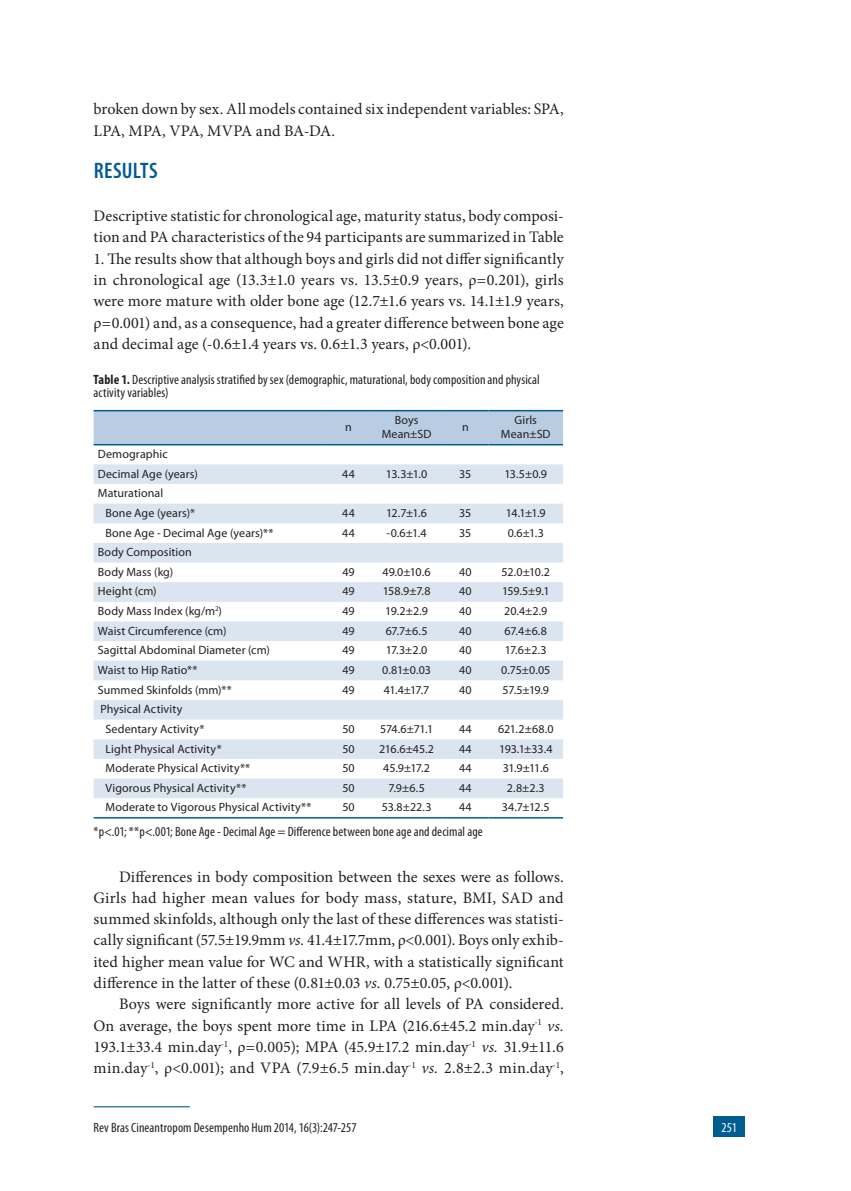
<style>
.page{position:relative;width:851px;height:1191px;background:#fff}
.page>*{position:absolute;margin:0;border:0;box-sizing:border-box;transform-origin:0 0}
.t1{font:600 condensed 22.5px "Myriad Pro";letter-spacing:.01em;color:#005d91}
.t2{font:16.05px/21.3px "Minion Pro";letter-spacing:.005em;color:#231f20;text-align:justify}
.t3{font:condensed 13.5px/13.5px "Myriad Pro";letter-spacing:.01em;color:#231f20}
.t4{font:condensed 13.5px "Myriad Pro";color:#fff}
.t5{font:12px/19.6px "Myriad Pro";letter-spacing:.005em;color:#231f20}
.s1{font-weight:700}
.s2{font-style:italic}
</style>
<div class="page">
<hr style="left:94px;top:1106px;width:96px;height:1px;background:#005d91">
<div style="left:713px;top:1116px;width:31px;height:20px;background:#005d91"></div>
<div style="left:94px;top:411px;width:469px;height:33px;background:#b9cde2"></div>
<svg style="left:94px;top:464px;width:469px;height:334px;fill:#dae5f0"></svg>
<hr style="left:94px;top:410px;width:232px;height:1px;background:#005d91">
<hr style="left:326px;top:410px;width:45px;height:1px;background:#005d91">
<hr style="left:371px;top:410px;width:71px;height:1px;background:#005d91">
<hr style="left:442px;top:410px;width:46px;height:1px;background:#005d91">
<hr style="left:488px;top:410px;width:75px;height:1px;background:#005d91">
<hr style="left:94px;top:444px;width:232px;height:1px;background:#005d91">
<hr style="left:326px;top:444px;width:45px;height:1px;background:#005d91">
<hr style="left:371px;top:444px;width:71px;height:1px;background:#005d91">
<hr style="left:442px;top:444px;width:46px;height:1px;background:#005d91">
<hr style="left:488px;top:444px;width:75px;height:1px;background:#005d91">
<hr style="left:94px;top:817px;width:232px;height:1px;background:#005d91">
<hr style="left:326px;top:817px;width:45px;height:1px;background:#005d91">
<hr style="left:371px;top:817px;width:71px;height:1px;background:#005d91">
<hr style="left:442px;top:817px;width:46px;height:1px;background:#005d91">
<hr style="left:488px;top:817px;width:75px;height:1px;background:#005d91">
<p class="t2" style="left:94px;top:99px;width:471px">broken down by sex. All models contained six independent variables: SPA,<br>LPA, MPA, VPA, MVPA and BA-DA.</p>
<h1 class="t1" style="left:94px;top:157px;width:65px">RESULTS</h1>
<p class="t2" style="left:94px;top:205px;width:471px">Descriptive statistic for chronological age, maturity status, body composi&shy;tion and PA characteristics of the 94 participants are summarized in Table</p>
<p class="t2" style="left:94px;top:248px;width:471px">1. The results show that although boys and girls did not differ significantly in chronological age (13.3±1.0 years vs. 13.5±0.9 years, ρ=0.201), girls were more mature with older bone age (12.7±1.6 years vs. 14.1±1.9 years, ρ=0.001) and, as a consequence, had a greater difference between bone age and decimal age (-0.6±1.4 years vs. 0.6±1.3 years, ρ&lt;0.001).</p>
<p class="t3" style="left:94px;top:372px;width:447px"><span class="s1">Table 1.</span> Descriptive analysis stratified by sex (demographic, maturational, body composition and physical activity variables)</p>
<p class="t5" style="left:345px;top:417px;width:8px">n</p>
<p class="t5" style="left:382px;top:412px;width:51px;line-height:14.4px;text-align:center">Boys<br>Mean±SD</p>
<p class="t5" style="left:462px;top:417px;width:8px">n</p>
<p class="t5" style="left:501px;top:412px;width:51px;line-height:14.4px;text-align:center">Girls<br>Mean±SD</p>
<p class="t5" style="left:98px;top:444px;width:101px">Demographic<br>Decimal Age (years)</p>
<p class="t5" style="left:342px;top:463px;width:14px">44</p>
<p class="t5" style="left:386px;top:463px;width:43px">13.3±1.0</p>
<p class="t5" style="left:459px;top:463px;width:14px">35</p>
<p class="t5" style="left:504px;top:463px;width:44px">13.5±0.9</p>
<p class="t5" style="left:105px;top:483px;width:91px;text-indent:-8px">Maturational<br>Bone Age (years)*</p>
<p class="t5" style="left:342px;top:503px;width:14px">44</p>
<p class="t5" style="left:386px;top:503px;width:42px">12.7±1.6</p>
<p class="t5" style="left:459px;top:503px;width:14px">35</p>
<p class="t5" style="left:506px;top:503px;width:41px">14.1±1.9</p>
<p class="t5" style="left:105px;top:522px;width:169px">Bone Age - Decimal Age (years)**</p>
<p class="t5" style="left:342px;top:522px;width:14px">44</p>
<p class="t5" style="left:386px;top:522px;width:42px">-0.6±1.4</p>
<p class="t5" style="left:459px;top:522px;width:14px">35</p>
<p class="t5" style="left:507px;top:522px;width:38px">0.6±1.3</p>
<p class="t5" style="left:98px;top:542px;width:96px">Body Composition<br>Body Mass (kg)</p>
<p class="t5" style="left:342px;top:562px;width:14px">49</p>
<p class="t5" style="left:382px;top:562px;width:49px">49.0±10.6</p>
<p class="t5" style="left:459px;top:562px;width:14px">40</p>
<p class="t5" style="left:501px;top:562px;width:50px">52.0±10.2</p>
<p class="t5" style="left:98px;top:581px;width:60px">Height (cm)</p>
<p class="t5" style="left:342px;top:581px;width:14px">49</p>
<p class="t5" style="left:382px;top:581px;width:49px">158.9±7.8</p>
<p class="t5" style="left:459px;top:581px;width:14px">40</p>
<p class="t5" style="left:502px;top:581px;width:49px">159.5±9.1</p>
<p class="t5" style="left:98px;top:601px;width:126px">Body Mass Index (kg/m<sup>2</sup>)</p>
<p class="t5" style="left:342px;top:601px;width:14px">49</p>
<p class="t5" style="left:385px;top:601px;width:44px">19.2±2.9</p>
<p class="t5" style="left:459px;top:601px;width:14px">40</p>
<p class="t5" style="left:504px;top:601px;width:45px">20.4±2.9</p>
<p class="t5" style="left:98px;top:620px;width:130px">Waist Circumference (cm)</p>
<p class="t5" style="left:342px;top:620px;width:14px">49</p>
<p class="t5" style="left:385px;top:620px;width:43px">67.7±6.5</p>
<p class="t5" style="left:459px;top:620px;width:14px">40</p>
<p class="t5" style="left:504px;top:620px;width:44px">67.4±6.8</p>
<p class="t5" style="left:98px;top:640px;width:173px">Sagittal Abdominal Diameter (cm)</p>
<p class="t5" style="left:342px;top:640px;width:14px">49</p>
<p class="t5" style="left:386px;top:640px;width:43px">17.3±2.0</p>
<p class="t5" style="left:459px;top:640px;width:14px">40</p>
<p class="t5" style="left:504px;top:640px;width:43px">17.6±2.3</p>
<p class="t5" style="left:98px;top:660px;width:101px">Waist to Hip Ratio**</p>
<p class="t5" style="left:342px;top:660px;width:14px">49</p>
<p class="t5" style="left:382px;top:660px;width:50px">0.81±0.03</p>
<p class="t5" style="left:459px;top:660px;width:14px">40</p>
<p class="t5" style="left:501px;top:660px;width:51px">0.75±0.05</p>
<p class="t5" style="left:98px;top:679px;width:135px">Summed Skinfolds (mm)**</p>
<p class="t5" style="left:342px;top:679px;width:14px">49</p>
<p class="t5" style="left:384px;top:679px;width:47px">41.4±17.7</p>
<p class="t5" style="left:459px;top:679px;width:14px">40</p>
<p class="t5" style="left:502px;top:679px;width:48px">57.5±19.9</p>
<p class="t5" style="left:105px;top:699px;width:100px;text-indent:-5px">Physical Activity<br>Sedentary Activity*</p>
<p class="t5" style="left:342px;top:719px;width:14px">50</p>
<p class="t5" style="left:380px;top:719px;width:55px">574.6±71.1</p>
<p class="t5" style="left:459px;top:719px;width:14px">44</p>
<p class="t5" style="left:498px;top:719px;width:57px">621.2±68.0</p>
<p class="t5" style="left:105px;top:738px;width:118px">Light Physical Activity*</p>
<p class="t5" style="left:342px;top:738px;width:14px">50</p>
<p class="t5" style="left:379px;top:738px;width:56px">216.6±45.2</p>
<p class="t5" style="left:459px;top:738px;width:14px">44</p>
<p class="t5" style="left:499px;top:738px;width:55px">193.1±33.4</p>
<p class="t5" style="left:105px;top:758px;width:146px">Moderate Physical Activity**</p>
<p class="t5" style="left:342px;top:758px;width:14px">50</p>
<p class="t5" style="left:383px;top:758px;width:48px">45.9±17.2</p>
<p class="t5" style="left:459px;top:758px;width:14px">44</p>
<p class="t5" style="left:502px;top:758px;width:47px">31.9±11.6</p>
<p class="t5" style="left:105px;top:777px;width:142px">Vigorous Physical Activity**</p>
<p class="t5" style="left:342px;top:777px;width:14px">50</p>
<p class="t5" style="left:388px;top:777px;width:38px">7.9±6.5</p>
<p class="t5" style="left:459px;top:777px;width:14px">44</p>
<p class="t5" style="left:507px;top:777px;width:39px">2.8±2.3</p>
<p class="t5" style="left:105px;top:797px;width:207px">Moderate to Vigorous Physical Activity**</p>
<p class="t5" style="left:342px;top:797px;width:14px">50</p>
<p class="t5" style="left:381px;top:797px;width:51px">53.8±22.3</p>
<p class="t5" style="left:459px;top:797px;width:14px">44</p>
<p class="t5" style="left:502px;top:797px;width:49px">34.7±12.5</p>
<p class="t3" style="left:94px;top:825px;width:390px">*p&lt;.01; **p&lt;.001; Bone Age - Decimal Age = Difference between bone age and decimal age</p>
<p class="t2" style="left:94px;top:866px;width:471px;text-indent:26px">Differences in body composition between the sexes were as follows.<br>Girls had higher mean values for body mass, stature, BMI, SAD and summed skinfolds, although only the last of these differences was statisti&shy;cally significant (57.5±19.9mm <span class="s2">vs.</span> 41.4±17.7mm, ρ&lt;0.001). Boys only exhib&shy;ited higher mean value for WC and WHR, with a statistically significant difference in the latter of these (0.81±0.03 <span class="s2">vs.</span> 0.75±0.05, ρ&lt;0.001).</p>
<p class="t2" style="left:94px;top:993px;width:471px;text-indent:26px">Boys were significantly more active for all levels of PA considered.<br>On average, the boys spent more time in LPA (216.6±45.2 min.day<sup>-1</sup> <span class="s2">vs.<br></span>193.1±33.4 min.day<sup>-1</sup>, ρ=0.005); MPA (45.9±17.2 min.day<sup>-1</sup> <span class="s2">vs.</span> 31.9±11.6 min.day<sup>-1</sup>, ρ&lt;0.001); and VPA (7.9±6.5 min.day<sup>-1</sup> <span class="s2">vs.</span> 2.8±2.3 min.day<sup>-1</sup>,</p>
<p class="t3" style="left:94px;top:1120px;width:264px">Rev Bras Cineantropom Desempenho Hum 2014, 16(3):247-257</p>
<p class="t4" style="left:721px;top:1119px;width:17px">251</p>
</div>
